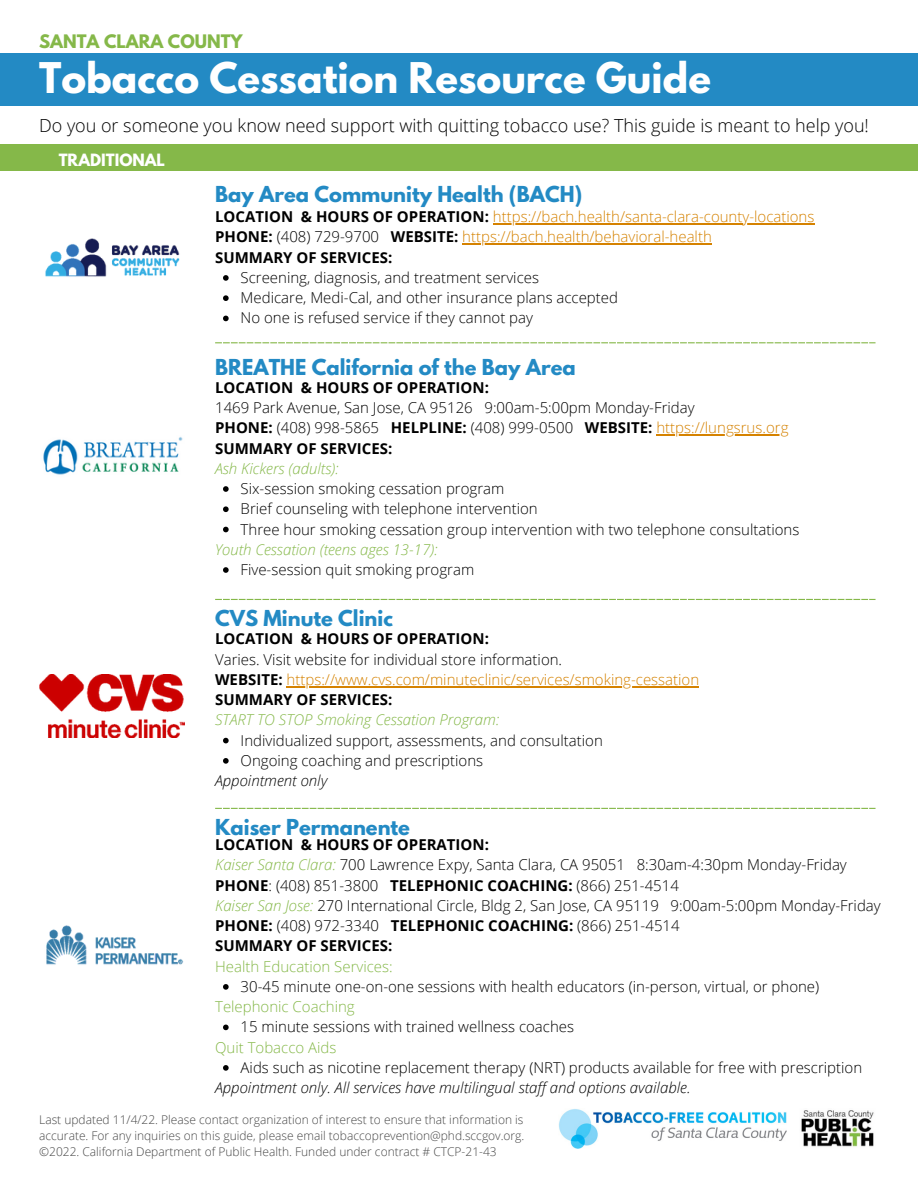
<style>
.page{position:relative;width:918px;height:1188px;background:#fff}
.page>*{position:absolute;margin:0;border:0;box-sizing:border-box;transform-origin:0 0}
.t1{font:700 37.5px "League Spartan";color:#fff}
.t2{font:700 19.5px "League Spartan";color:#238ac4}
.t3{font:300 18px "Open Sans";color:#000}
.t4{font:700 16.5px "League Spartan";color:#85b849}
.t5{font:300 15px/20.2px "Open Sans";color:#000}
.t6{font:300 15px/20.2px "Open Sans";color:#d58200}
.t7{font:italic 300 15px "Open Sans";color:#85b849}
.t8{font:italic 300 15px "Open Sans";color:#000}
.t9{font:300 15px "Open Sans";color:#85b849}
.t10{font:700 15px "Open Sans";color:#000}
.t11{font:700 15px "League Spartan";color:#fff}
.t12{font:300 12px/16px "Open Sans";color:#464646;text-align:justify}
.s1{font-weight:700;color:#000}
.s2{color:#000}
.s3{font-weight:700}
.s4{color:#d58200}
.s5{font-style:italic;color:#85b849}
</style>
<div class="page">
<div style="left:0;top:53px;width:918px;height:52px;background:#238ac4"></div>
<img style="left:559px;top:1109px;width:228px;height:40px">
<img style="left:45px;top:239px;width:135px;height:38px">
<img style="left:43px;top:437px;width:140px;height:38px">
<img style="left:39px;top:675px;width:145px;height:63px">
<img style="left:46px;top:925px;width:138px;height:40px">
<div style="left:0;top:144px;width:918px;height:27px;background:#85b849"></div>
<svg style="left:223px;top:275px;width:6px;height:6px"></svg>
<svg style="left:223px;top:295px;width:6px;height:6px"></svg>
<svg style="left:223px;top:316px;width:6px;height:5px"></svg>
<hr style="left:493px;top:223px;width:321px;height:1px;background:#d58200">
<hr style="left:462px;top:244px;width:250px;height:1px;background:#d58200">
<svg style="left:223px;top:486px;width:6px;height:6px"></svg>
<svg style="left:223px;top:506px;width:6px;height:6px"></svg>
<svg style="left:223px;top:527px;width:6px;height:5px"></svg>
<svg style="left:223px;top:567px;width:6px;height:6px"></svg>
<hr style="left:656px;top:434px;width:133px;height:2px;background:#d58200">
<svg style="left:223px;top:738px;width:6px;height:5px"></svg>
<svg style="left:223px;top:758px;width:6px;height:6px"></svg>
<hr style="left:287px;top:686px;width:84px;height:1px;background:#d58200">
<hr style="left:371px;top:686px;width:328px;height:1px;background:#d58200">
<svg style="left:223px;top:984px;width:6px;height:6px"></svg>
<svg style="left:223px;top:1025px;width:6px;height:5px"></svg>
<svg style="left:223px;top:1065px;width:6px;height:6px"></svg>
<svg style="left:215px;top:342px;width:661px;height:1px"></svg>
<svg style="left:215px;top:599px;width:661px;height:1px"></svg>
<svg style="left:215px;top:808px;width:661px;height:1px"></svg>
<img style="left:801px;top:1110px;width:73px;height:37px">
<p class="t4" style="left:39px;top:33px;width:205px">SANTA CLARA COUNTY</p>
<h1 class="t1" style="left:39px;top:60px;width:673px">Tobacco Cessation Resource Guide</h1>
<p class="t3" style="left:39px;top:113px;width:831px">Do you or someone you know need support with quitting tobacco use? This guide is meant to help you!</p>
<p class="t11" style="left:59px;top:153px;width:108px">TRADITIONAL</p>
<h2 class="t2" style="left:215px;top:185px;width:369px">Bay Area Community Health (BACH)</h2>
<p class="t6" style="left:215px;top:206px;width:601px"><span class="s1">LOCATION &amp; HOURS OF OPERATION:</span> https://bach.health/santa-clara-county-locations<br><span class="s1">PHONE:</span> <span class="s2">(408) 729-9700</span> <span class="s1">WEBSITE:</span> https://bach.health/behavioral-health<br><span class="s1">SUMMARY OF SERVICES:</span></p>
<p class="t5" style="left:241px;top:267px;width:379px">Screening, diagnosis, and treatment services<br>Medicare, Medi-Cal, and other insurance plans accepted<br>No one is refused service if they cannot pay</p>
<h2 class="t2" style="left:215px;top:357px;width:362px">BREATHE California of the Bay Area</h2>
<p class="t10" style="left:215px;top:377px;width:275px">LOCATION &amp; HOURS OF OPERATION:</p>
<p class="t5" style="left:215px;top:397px;width:575px">1469 Park Avenue, San Jose, CA 95126 9:00am-5:00pm Monday-Friday<br><span class="s3">PHONE:</span> (408) 998-5865 <span class="s3">HELPLINE:</span> (408) 999-0500 <span class="s3">WEBSITE:</span> <span class="s4">https://lungsrus.org<br></span><span class="s3">SUMMARY OF SERVICES:</span></p>
<p class="t7" style="left:215px;top:458px;width:125px">Ash Kickers (adults):</p>
<p class="t5" style="left:241px;top:478px;width:560px">Six-session smoking cessation program<br>Brief counseling with telephone intervention<br>Three hour smoking cessation group intervention with two telephone consultations</p>
<p class="t5" style="left:241px;top:559px;width:235px">Five-session quit smoking program</p>
<p class="t7" style="left:215px;top:539px;width:224px">Youth Cessation (teens ages 13-17):</p>
<h2 class="t2" style="left:215px;top:609px;width:179px">CVS Minute Clinic</h2>
<p class="t10" style="left:215px;top:628px;width:275px">LOCATION &amp; HOURS OF OPERATION:</p>
<p class="t6" style="left:215px;top:649px;width:486px"><span class="s2">Varies. Visit website for individual store information.<br></span><span class="s1">WEBSITE:</span> https://www.cvs.com/minuteclinic/services/smoking-cessation<br><span class="s1">SUMMARY OF SERVICES:</span></p>
<p class="t7" style="left:215px;top:709px;width:286px">START TO STOP Smoking Cessation Program:</p>
<p class="t5" style="left:241px;top:730px;width:364px">Individualized support, assessments, and consultation<br>Ongoing coaching and prescriptions</p>
<p class="t8" style="left:215px;top:770px;width:114px">Appointment only</p>
<h2 class="t2" style="left:215px;top:818px;width:196px">Kaiser Permanente</h2>
<p class="t5" style="left:215px;top:834px;width:667px"><span class="s3">LOCATION &amp; HOURS OF OPERATION:<br></span><span class="s5">Kaiser Santa Clara:</span> 700 Lawrence Expy, Santa Clara, CA 95051 8:30am-4:30pm Monday-Friday <span class="s3">PHONE</span>: (408) 851-3800 <span class="s3">TELEPHONIC COACHING:</span> (866) 251-4514<br><span class="s5">Kaiser San Jose:</span> 270 International Circle, Bldg 2, San Jose, CA 95119 9:00am-5:00pm Monday-Friday <span class="s3">PHONE:</span> (408) 972-3340 <span class="s3">TELEPHONIC COACHING:</span> (866) 251-4514<br><span class="s3">SUMMARY OF SERVICES:</span></p>
<p class="t9" style="left:215px;top:956px;width:179px">Health Education Services:</p>
<p class="t9" style="left:215px;top:996px;width:141px">Telephonic Coaching</p>
<p class="t9" style="left:215px;top:1037px;width:123px">Quit Tobacco Aids</p>
<p class="t8" style="left:215px;top:1077px;width:477px">Appointment only. All services have multilingual staff and options available.</p>
<p class="t5" style="left:241px;top:976px;width:580px">30-45 minute one-on-one sessions with health educators (in-person, virtual, or phone)</p>
<p class="t5" style="left:241px;top:1017px;width:335px">15 minute sessions with trained wellness coaches</p>
<p class="t5" style="left:241px;top:1057px;width:623px">Aids such as nicotine replacement therapy (NRT) products available for free with prescription</p>
<p class="t12" style="left:39px;top:1112px;width:487px">Last updated 11/4/22. Please contact organization of interest to ensure that information is accurate. For any inquiries on this guide, please email tobaccoprevention@phd.sccgov.org. ©2022. California Department of Public Health. Funded under contract # CTCP-21-43</p>
</div>
